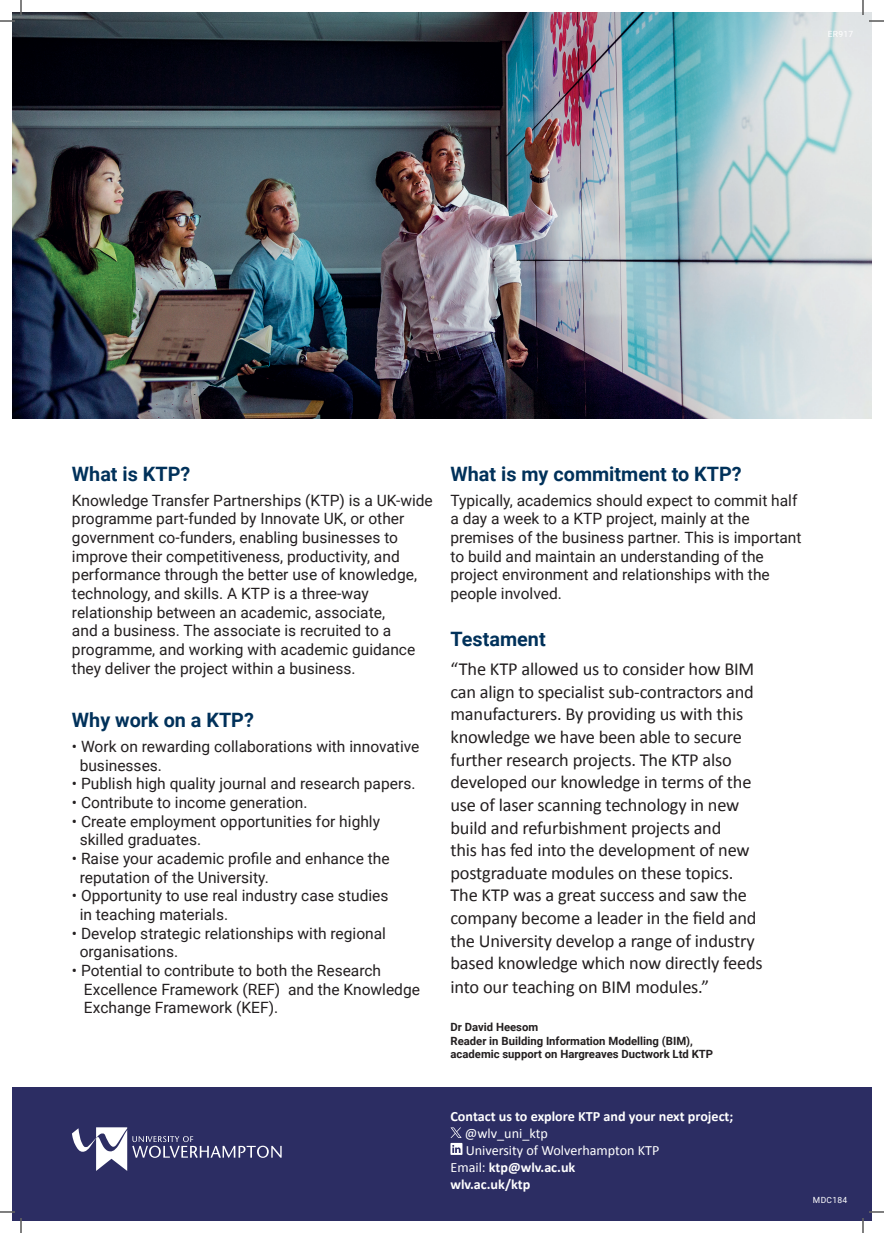
<style>
.page{position:relative;width:884px;height:1233px;background:#fff}
.page>*{position:absolute;margin:0;border:0;box-sizing:border-box;transform-origin:0 0}
.t1{font:700 19.8px "Roboto";color:#00315a}
.t2{font:18.4px "Calibri";letter-spacing:-.01em;color:#231f20}
.t3{font:15.6px/18.7px "Roboto";color:#231f20}
.t4{font:700 14.1px "Calibri";color:#fff}
.t5{font:14.1px "Calibri";color:#fff}
.t6{font:700 11.3px "Roboto";color:#231f20}
.t7{font:8.5px "Roboto";letter-spacing:.035em;color:#fff}
.s1{font-weight:400}
</style>
<div class="page">
<div style="left:12px;top:1086px;width:859px;height:134px;background:#2c2d63"></div>
<svg style="left:72px;top:1127px;width:210px;height:44px"></svg>
<img style="left:12px;top:12px;width:859px;height:406px">
<svg style="left:450px;top:1127px;width:12px;height:27px"></svg>
<svg style="left:0;top:1211px;width:15px;height:1px"></svg>
<svg style="left:869px;top:1211px;width:15px;height:1px"></svg>
<svg style="left:0;top:0;width:22px;height:22px"></svg>
<svg style="left:20px;top:1218px;width:2px;height:15px"></svg>
<svg style="left:862px;top:0;width:22px;height:22px"></svg>
<svg style="left:862px;top:1218px;width:2px;height:15px"></svg>
<p class="t7" style="left:828px;top:28px;width:27px">ER917</p>
<p class="t1" style="left:72px;top:460px;width:120px">What is KTP?</p>
<p class="t3" style="left:72px;top:490px;width:362px">Knowledge Transfer Partnerships (KTP) is a UK-wide</p>
<p class="t3" style="left:72px;top:509px;width:334px">programme part-funded by Innovate UK, or other</p>
<p class="t3" style="left:72px;top:527px;width:328px">government co-funders, enabling businesses to</p>
<p class="t3" style="left:72px;top:546px;width:329px">improve their competitiveness, productivity, and</p>
<p class="t3" style="left:72px;top:565px;width:347px">performance through the better use of knowledge,</p>
<p class="t3" style="left:72px;top:583px;width:298px">technology, and skills. A KTP is a three-way</p>
<p class="t3" style="left:72px;top:602px;width:315px">relationship between an academic, associate,</p>
<p class="t3" style="left:72px;top:621px;width:321px">and a business. The associate is recruited to a</p>
<p class="t3" style="left:72px;top:639px;width:345px">programme, and working with academic guidance</p>
<p class="t3" style="left:72px;top:658px;width:285px">they deliver the project within a business.</p>
<p class="t1" style="left:72px;top:706px;width:183px">Why work on a KTP?</p>
<p class="t3" style="left:72px;top:736px;width:349px">• Work on rewarding collaborations with innovative</p>
<p class="t3" style="left:80px;top:755px;width:84px">businesses.</p>
<p class="t3" style="left:72px;top:773px;width:345px">• Publish high quality journal and research papers.</p>
<p class="t3" style="left:72px;top:792px;width:237px">• Contribute to income generation.</p>
<p class="t3" style="left:72px;top:811px;width:310px">• Create employment opportunities for highly</p>
<p class="t3" style="left:80px;top:829px;width:123px">skilled graduates.</p>
<p class="t3" style="left:72px;top:848px;width:319px">• Raise your academic profile and enhance the</p>
<p class="t3" style="left:80px;top:867px;width:191px">reputation of the University.</p>
<p class="t3" style="left:72px;top:885px;width:318px">• Opportunity to use real industry case studies</p>
<p class="t3" style="left:80px;top:904px;width:150px">in teaching materials.</p>
<p class="t3" style="left:72px;top:923px;width:316px">• Develop strategic relationships with regional</p>
<p class="t3" style="left:80px;top:941px;width:100px">organisations.</p>
<p class="t3" style="left:84px;top:960px;width:337px;text-indent:-12px">• Potential to contribute to both the Research<br>Excellence Framework (REF) and the Knowledge<br>Exchange Framework (KEF).</p>
<p class="t1" style="left:450px;top:460px;width:293px">What is my commitment to KTP?</p>
<p class="t3" style="left:450px;top:490px;width:353px">Typically, academics should expect to commit half a day a week to a KTP project, mainly at the premises of the business partner. This is important to build and maintain an understanding of the project environment and relationships with the people involved.</p>
<p class="t1" style="left:450px;top:625px;width:97px">Testament</p>
<p class="t2" style="left:450px;top:657px;width:305px">“The KTP allowed us to consider how BIM</p>
<p class="t2" style="left:450px;top:680px;width:305px">can align to specialist sub-contractors and</p>
<p class="t2" style="left:450px;top:703px;width:294px">manufacturers. By providing us with this</p>
<p class="t2" style="left:450px;top:725px;width:293px">knowledge we have been able to secure</p>
<p class="t2" style="left:450px;top:748px;width:283px">further research projects. The KTP also</p>
<p class="t2" style="left:450px;top:771px;width:302px">developed our knowledge in terms of the</p>
<p class="t2" style="left:450px;top:793px;width:290px">use of laser scanning technology in new</p>
<p class="t2" style="left:450px;top:816px;width:272px">build and refurbishment projects and</p>
<p class="t2" style="left:450px;top:838px;width:301px">this has fed into the development of new</p>
<p class="t2" style="left:450px;top:861px;width:285px">postgraduate modules on these topics.</p>
<p class="t2" style="left:450px;top:884px;width:298px">The KTP was a great success and saw the</p>
<p class="t2" style="left:450px;top:906px;width:308px">company become a leader in the field and</p>
<p class="t2" style="left:450px;top:929px;width:306px">the University develop a range of industry</p>
<p class="t2" style="left:450px;top:952px;width:314px">based knowledge which now directly feeds</p>
<p class="t2" style="left:450px;top:976px;width:260px">into our teaching on BIM modules.”</p>
<p class="t6" style="left:450px;top:1019px;width:89px">Dr David Heesom</p>
<p class="t6" style="left:450px;top:1032px;width:244px">Reader in Building Information Modelling (BIM),</p>
<p class="t6" style="left:450px;top:1046px;width:264px">academic support on Hargreaves Ductwork Ltd KTP</p>
<p class="t4" style="left:450px;top:1107px;width:284px">Contact us to explore KTP and your next project;</p>
<p class="t5" style="left:465px;top:1124px;width:85px">@wlv_uni_ktp</p>
<p class="t5" style="left:466px;top:1141px;width:195px">University of Wolverhampton KTP</p>
<p class="t4" style="left:450px;top:1158px;width:126px"><span class="s1">Email:</span> ktp@wlv.ac.uk</p>
<p class="t4" style="left:450px;top:1175px;width:81px">wlv.ac.uk/ktp</p>
<p class="t7" style="left:813px;top:1194px;width:36px">MDC184</p>
</div>
